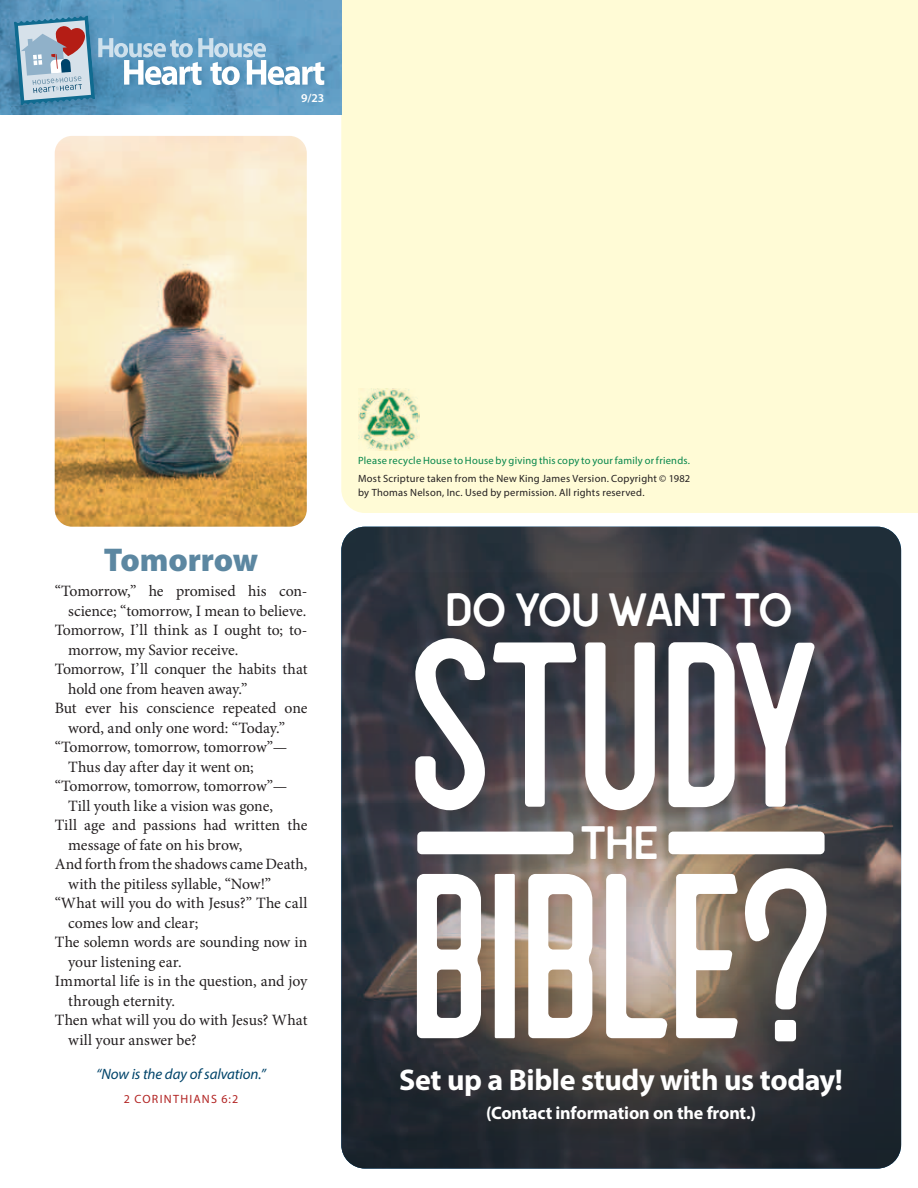
<style>
.page{position:relative;width:918px;height:1188px;background:#fff}
.page>*{position:absolute;margin:0;border:0;box-sizing:border-box;transform-origin:0 0}
.t1{font:225px/231.5px "Hillstown Condensed Clean";letter-spacing:-.005em;color:#fff}
.t2{font:45px "Hillstown Sans Clean";letter-spacing:-.015em;color:#fff}
.t3{font:900 33px "Myriad Pro";letter-spacing:-.005em;color:#5c87a1}
.t4{font:700 30px "Myriad Pro";letter-spacing:-.015em;color:#fff}
.t5{font:700 18px "Myriad Pro";letter-spacing:-.01em;color:#fff}
.t6{font:15.75px "Minion Pro";letter-spacing:-.005em;color:#231f20}
.t7{font:italic 15px "Myriad Pro";letter-spacing:-.005em;color:#00446a}
.t8{font:12px "Myriad Pro";letter-spacing:.105em;color:#b22423}
.t9{font:600 12px "Myriad Pro";color:#fff}
.t10{font:10.5px/13.5px "Myriad Pro";letter-spacing:.02em;color:#231f20}
.t11{font:10.5px "Myriad Pro";letter-spacing:.025em;color:#05864b}
</style>
<div class="page">
<div style="left:341px;top:0;width:577px;height:513px;background:#fffbd6"></div>
<img style="left:55px;top:136px;width:252px;height:391px">
<img style="left:358px;top:388px;width:62px;height:62px">
<img style="left:0;top:0;width:341px;height:114px">
<div style="left:12px;top:14px;width:95px;height:103px;background:#00446a;opacity:.17"></div>
<div style="left:123px;top:57px;width:210px;height:34px;background:#00446a;opacity:.2"></div>
<svg style="left:14px;top:16px;width:310px;height:89px;background:#7ca8c6"></svg>
<img style="left:341px;top:527px;width:560px;height:637px">
<svg style="left:341px;top:572px;width:560px;height:597px;background:#33353e"></svg>
<div style="left:437px;top:583px;width:373px;height:64px;background:#5b2f20;opacity:.17"></div>
<div style="left:391px;top:1059px;width:470px;height:80px;background:#5b2f20;opacity:.17"></div>
<div style="left:405px;top:628px;width:429px;height:202px;background:#5b2f20;opacity:.17"></div>
<div style="left:407px;top:858px;width:439px;height:203px;background:#5b2f20;opacity:.17"></div>
<div style="left:573px;top:816px;width:103px;height:63px;background:#5b2f20;opacity:.17"></div>
<div style="left:669px;top:832px;width:156px;height:22px;background:#fff;border-radius:5px"></div>
<div style="left:417px;top:832px;width:156px;height:22px;background:#fff;border-radius:5px"></div>
<p class="t9" style="left:301px;top:91px;width:25px">9/23</p>
<h3 class="t3" style="left:104px;top:538px;width:156px">Tomorrow</h3>
<p class="t6" style="left:55px;top:581px;width:254px">“Tomorrow,” he promised his con-</p>
<p class="t6" style="left:68px;top:600px;width:240px">science; “tomorrow, I mean to believe.</p>
<p class="t6" style="left:55px;top:620px;width:254px">Tomorrow, I’ll think as I ought to; to-</p>
<p class="t6" style="left:68px;top:639px;width:172px">morrow, my Savior receive.</p>
<p class="t6" style="left:55px;top:659px;width:254px">Tomorrow, I’ll conquer the habits that</p>
<p class="t6" style="left:68px;top:678px;width:181px">hold one from heaven away.”</p>
<p class="t6" style="left:55px;top:698px;width:254px">But ever his conscience repeated one</p>
<p class="t6" style="left:68px;top:717px;width:218px">word, and only one word: “Today.”</p>
<p class="t6" style="left:55px;top:737px;width:234px">“Tomorrow, tomorrow, tomorrow”—</p>
<p class="t6" style="left:68px;top:756px;width:187px">Thus day after day it went on;</p>
<p class="t6" style="left:55px;top:776px;width:234px">“Tomorrow, tomorrow, tomorrow”—</p>
<p class="t6" style="left:68px;top:795px;width:206px">Till youth like a vision was gone,</p>
<p class="t6" style="left:55px;top:815px;width:254px">Till age and passions had written the</p>
<p class="t6" style="left:68px;top:834px;width:176px">message of fate on his brow,</p>
<p class="t6" style="left:55px;top:854px;width:254px">And forth from the shadows came Death,</p>
<p class="t6" style="left:68px;top:873px;width:205px">with the pitiless syllable, “Now!”</p>
<p class="t6" style="left:55px;top:893px;width:254px">“What will you do with Jesus?” The call</p>
<p class="t6" style="left:68px;top:912px;width:132px">comes low and clear;</p>
<p class="t6" style="left:55px;top:932px;width:254px">The solemn words are sounding now in</p>
<p class="t6" style="left:68px;top:951px;width:115px">your listening ear.</p>
<p class="t6" style="left:55px;top:971px;width:254px">Immortal life is in the question, and joy</p>
<p class="t6" style="left:68px;top:990px;width:108px">through eternity.</p>
<p class="t6" style="left:55px;top:1010px;width:254px">Then what will you do with Jesus? What</p>
<p class="t6" style="left:68px;top:1029px;width:130px">will your answer be?</p>
<p class="t7" style="left:96px;top:1065px;width:171px">“Now is the day of salvation.”</p>
<p class="t8" style="left:124px;top:1092px;width:116px">2 CORINTHIANS 6:2</p>
<p class="t11" style="left:358px;top:454px;width:333px">Please recycle House to House by giving this copy to your family or friends.</p>
<p class="t10" style="left:358px;top:472px;width:334px">Most Scripture taken from the New King James Version. Copyright © 1982 by Thomas Nelson, Inc. Used by permission. All rights reserved.</p>
<h2 class="t2" style="left:448px;top:583px;width:348px">DO YOU WANT TO</h2>
<h1 class="t1" style="left:415px;top:604px;width:421px">study<br>BIBLE?</h1>
<h2 class="t2" style="left:582px;top:816px;width:80px">THE</h2>
<h3 class="t4" style="left:399px;top:1060px;width:445px">Set up a Bible study with us today!</h3>
<p class="t5" style="left:486px;top:1101px;width:271px">(Contact information on the front.)</p>
</div>
